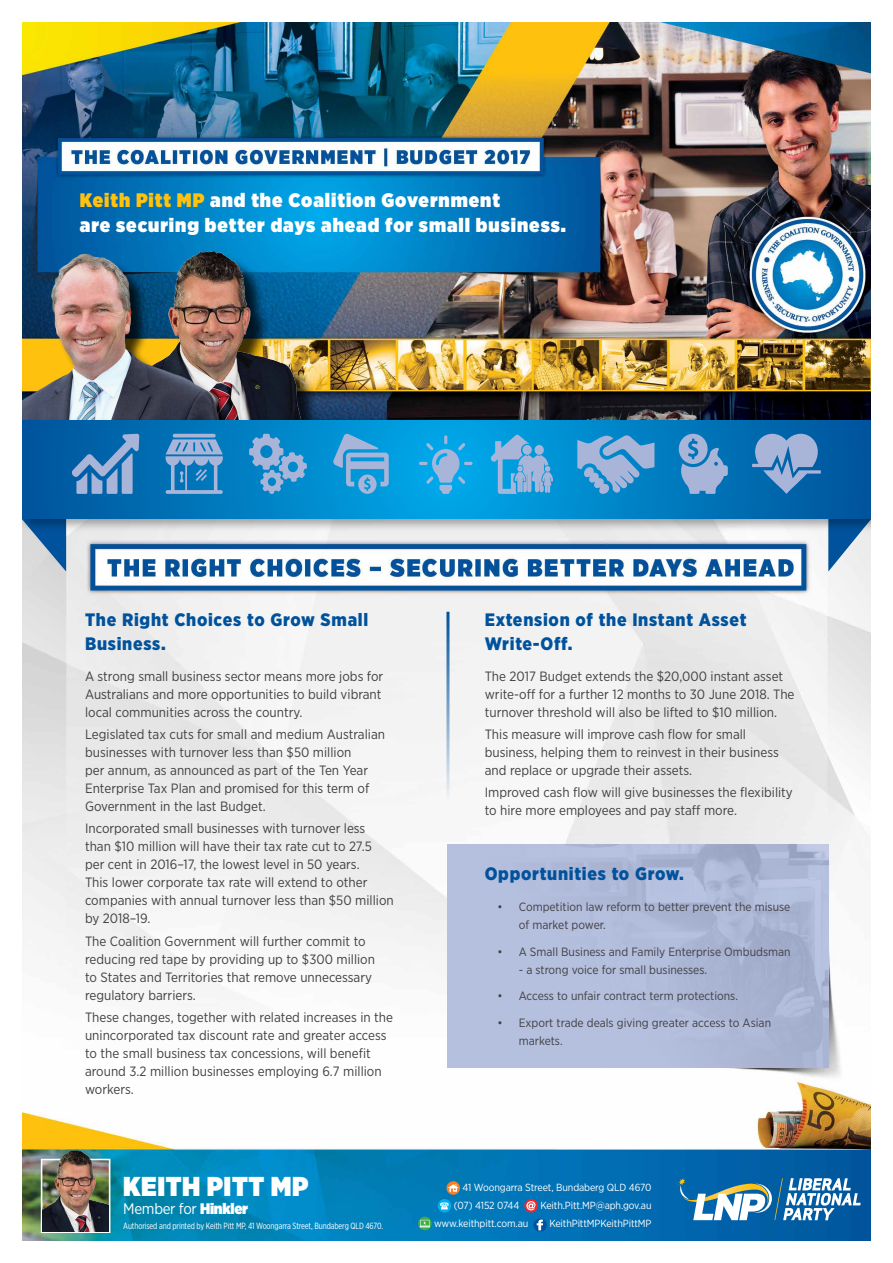
<style>
.page{position:relative;width:893px;height:1263px;background:#fff}
.page>*{position:absolute;margin:0;border:0;box-sizing:border-box;transform-origin:0 0}
.t1{font:900 27.3px "Gotham Narrow";letter-spacing:.02em;color:#fff}
.t2{font:900 19.5px/25.5px "Gotham Narrow";letter-spacing:.05em;color:#fff}
.t3{font:900 18px/24px "Gotham Narrow";letter-spacing:.04em;color:#00529c}
.t4{font:15.3px "Gotham Narrow";letter-spacing:-.02em;color:#fff}
.t5{font:13.5px/18px "Gotham Narrow";color:#414042}
.t6{font:12px/18px "Gotham Narrow";color:#414042}
.t7{font:10.35px/17.7px "Gotham Narrow";letter-spacing:-.01em;color:#fff}
.t8{font:9px "Gotham X Narrow";letter-spacing:-.01em;color:#fff}
.s1{color:#ffc20e}
.s2{font-weight:900}
</style>
<div class="page">
<img style="left:22px;top:22px;width:849px;height:1219px">
<img style="left:572px;top:905px;width:291px;height:183px">
<img style="left:446px;top:844px;width:382px;height:223px">
<hr style="left:446px;top:612px;width:3px;height:189px;background:#00529c">
<img style="left:68px;top:233px;width:270px;height:184px">
<div style="left:41px;top:1159px;width:69px;height:74px;border:2px solid #fff"></div>
<img style="left:42px;top:1143px;width:67px;height:88px">
<svg style="left:446px;top:1181px;width:14px;height:14px"></svg>
<svg style="left:448px;top:1184px;width:10px;height:8px"></svg>
<svg style="left:438px;top:1199px;width:13px;height:13px"></svg>
<svg style="left:440px;top:1202px;width:9px;height:7px"></svg>
<svg style="left:524px;top:1199px;width:14px;height:13px"></svg>
<svg style="left:526px;top:1201px;width:9px;height:9px"></svg>
<svg style="left:418px;top:1217px;width:14px;height:13px"></svg>
<svg style="left:420px;top:1220px;width:10px;height:7px"></svg>
<svg style="left:533px;top:1218px;width:14px;height:14px"></svg>
<img style="left:22px;top:240px;width:239px;height:177px">
<svg style="left:679px;top:1178px;width:182px;height:42px"></svg>
<svg style="left:828px;top:533px;width:43px;height:38px;background:#95b3cf"></svg>
<svg style="left:22px;top:533px;width:44px;height:38px;background:#88a6c2"></svg>
<div style="left:19px;top:417px;width:868px;height:116px;background:#000;opacity:.35"></div>
<svg style="left:21px;top:420px;width:851px;height:98px;background:#017bbf"></svg>
<svg style="left:72px;top:434px;width:67px;height:60px;background:#4a86bd"></svg>
<svg style="left:577px;top:435px;width:77px;height:60px;background:#60a0d1"></svg>
<svg style="left:249px;top:434px;width:58px;height:60px;background:#489acf"></svg>
<svg style="left:333px;top:433px;width:56px;height:61px;background:#49a4d8"></svg>
<svg style="left:490px;top:435px;width:63px;height:59px;background:#5ba8d9"></svg>
<svg style="left:166px;top:434px;width:57px;height:60px;background:#5795c8"></svg>
<svg style="left:419px;top:435px;width:54px;height:59px;background:#30aae3"></svg>
<svg style="left:679px;top:434px;width:49px;height:60px;background:#679bcb"></svg>
<svg style="left:752px;top:434px;width:69px;height:60px;background:#5f91c3"></svg>
<div style="left:0;top:0;width:21px;height:1263px;background:#fff"></div>
<div style="left:872px;top:0;width:19px;height:1263px;background:#fff"></div>
<h2 class="t2" style="left:80px;top:187px;width:487px"><span class="s1">Keith Pitt MP</span> and the Coalition Government<br>are securing better days ahead for small business.</h2>
<h3 class="t3" style="left:85px;top:608px;width:285px">The Right Choices to Grow Small<br>Business.</h3>
<p class="t5" style="left:85px;top:667px;width:300px">A strong small business sector means more jobs for<br>Australians and more opportunities to build vibrant local communities across the country.</p>
<p class="t5" style="left:85px;top:725px;width:301px">Legislated tax cuts for small and medium Australian businesses with turnover less than $50 million<br>per annum, as announced as part of the Ten Year Enterprise Tax Plan and promised for this term of Government in the last Budget.</p>
<p class="t5" style="left:85px;top:819px;width:310px">Incorporated small businesses with turnover less than $10 million will have their tax rate cut to 27.5 per cent in 2016–17, the lowest level in 50 years.<br>This lower corporate tax rate will extend to other companies with annual turnover less than $50 million by 2018–19.</p>
<p class="t5" style="left:85px;top:931px;width:291px">The Coalition Government will further commit to reducing red tape by providing up to $300 million to States and Territories that remove unnecessary regulatory barriers.</p>
<p class="t5" style="left:85px;top:1008px;width:310px">These changes, together with related increases in the unincorporated tax discount rate and greater access to the small business tax concessions, will benefit around 3.2 million businesses employing 6.7 million workers.</p>
<h1 class="t1" style="left:123px;top:1167px;width:187px">KEITH PITT MP</h1>
<p class="t4" style="left:123px;top:1199px;width:126px">Member for <span class="s2">Hinkler</span></p>
<h3 class="t3" style="left:485px;top:608px;width:263px">Extension of the Instant Asset<br>Write-Off.</h3>
<p class="t5" style="left:485px;top:667px;width:311px">The 2017 Budget extends the $20,000 instant asset write-off for a further 12 months to 30 June 2018. The turnover threshold will also be lifted to $10 million.</p>
<p class="t5" style="left:485px;top:725px;width:296px">This measure will improve cash flow for small business, helping them to reinvest in their business and replace or upgrade their assets.</p>
<p class="t5" style="left:485px;top:783px;width:310px">Improved cash flow will give businesses the flexibility to hire more employees and pay staff more.</p>
<h3 class="t3" style="left:485px;top:862px;width:201px">Opportunities to Grow.</h3>
<p class="t6" style="left:519px;top:898px;width:273px;text-indent:-21px">• Competition law reform to better prevent the misuse of market power.</p>
<p class="t6" style="left:497px;top:942px;width:295px">• A Small Business and Family Enterprise Ombudsman</p>
<p class="t6" style="left:519px;top:960px;width:190px">- a strong voice for small businesses.</p>
<p class="t6" style="left:497px;top:987px;width:242px">• Access to unfair contract term protections.</p>
<p class="t6" style="left:519px;top:1013px;width:254px;text-indent:-21px">• Export trade deals giving greater access to Asian markets.</p>
<p class="t7" style="left:454px;top:1179px;width:199px;text-indent:9px">41 Woongarra Street, Bundaberg QLD 4670 (07) 4152 0744</p>
<p class="t7" style="left:540px;top:1196px;width:113px">Keith.Pitt.MP@aph.gov.au</p>
<p class="t8" style="left:123px;top:1220px;width:261px">Authorised and printed by Keith Pitt MP, 41 Woongarra Street, Bundaberg QLD 4670.</p>
<p class="t7" style="left:434px;top:1214px;width:96px">www.keithpitt.com.au</p>
<p class="t7" style="left:549px;top:1214px;width:104px">KeithPittMPKeithPittMP</p>
</div>
